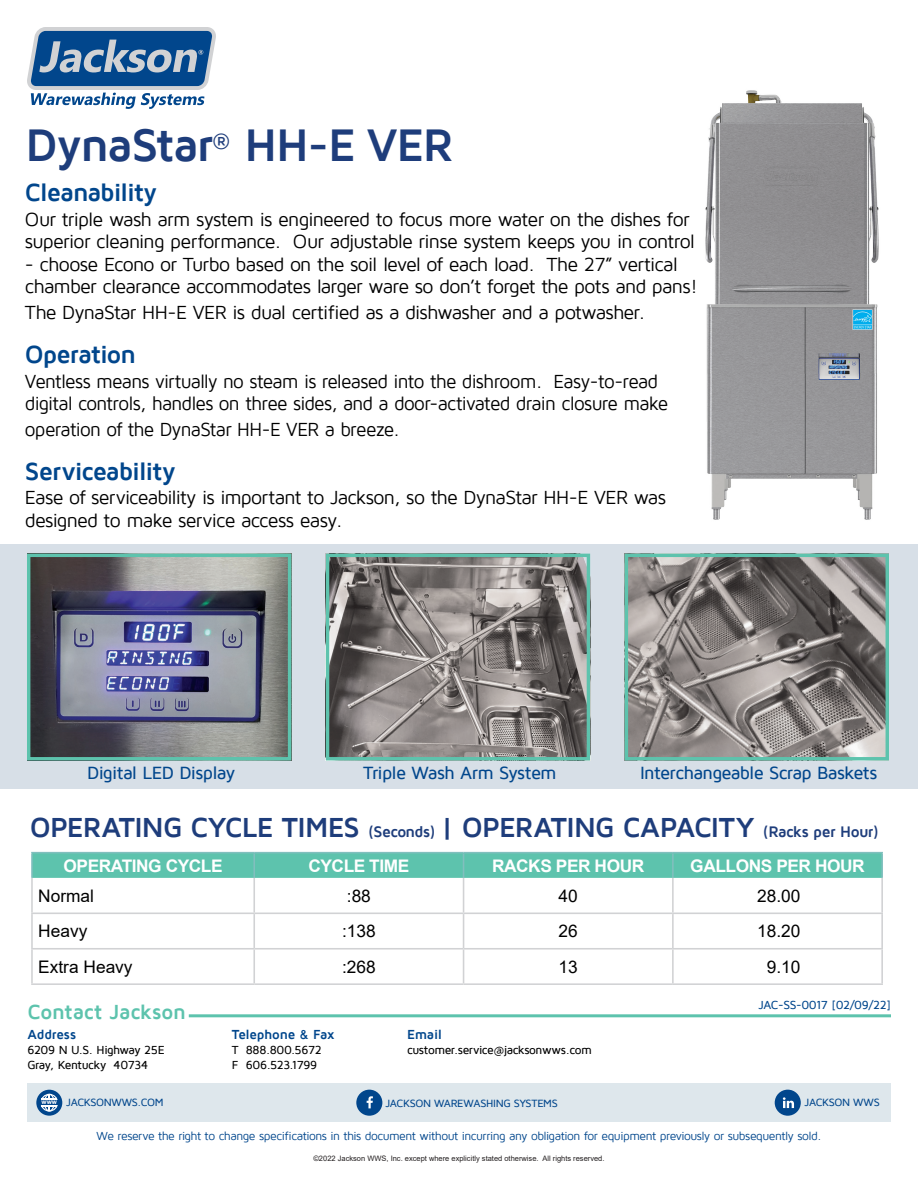
<style>
.page{position:relative;width:918px;height:1188px;background:#fff}
.page>*{position:absolute;margin:0;border:0;box-sizing:border-box;transform-origin:0 0}
.t1{font:700 46.95px "Maven Pro";letter-spacing:-.03em;color:#1e3d7b}
.t2{font:700 28.35px "Maven Pro";letter-spacing:-.03em;color:#1e3d7b}
.t3{font:700 25.5px "Maven Pro";letter-spacing:-.04em;color:#01468c}
.t4{font:700 21px "Maven Pro";letter-spacing:-.015em;color:#5dc3ad}
.t5{font:19.5px/22.5px "Maven Pro";letter-spacing:-.04em;color:#000}
.t6{font:500 18.3px "Maven Pro";letter-spacing:-.04em;color:#01468c}
.t7{font:17.4px "Arial";color:#000}
.t8{font:700 17.4px "Arial";letter-spacing:-.025em;color:#fff}
.t9{font:700 13.5px "Maven Pro";letter-spacing:-.02em;color:#01468c}
.t10{font:12px "Maven Pro";letter-spacing:-.04em;color:#01468c}
.t11{font:500 12px/15px "Maven Pro";letter-spacing:-.04em;color:#000}
.t12{font:500 12px "Maven Pro";letter-spacing:-.04em;color:#01468c}
.t13{font:500 10.8px "Maven Pro";letter-spacing:-.035em;color:#01468c}
.t14{font:7.5px "Arial";color:#231f20}
.s1{font-size:15.75px}
</style>
<div class="page">
<div style="left:28px;top:1083px;width:863px;height:39px;background:#dee7ec"></div>
<svg style="left:27px;top:27px;width:189px;height:82px"></svg>
<div style="left:356px;top:1090px;width:26px;height:26px;background:#01468c;border-radius:50%"></div>
<svg style="left:367px;top:1096px;width:6px;height:12px"></svg>
<svg style="left:36px;top:1090px;width:26px;height:26px"></svg>
<svg style="left:40px;top:1094px;width:18px;height:18px"></svg>
<div style="left:39px;top:1100px;width:21px;height:5px;background:#01468c"></div>
<div style="left:775px;top:1090px;width:26px;height:26px;background:#01468c;border-radius:50%"></div>
<svg style="left:783px;top:1097px;width:11px;height:11px"></svg>
<hr style="left:189px;top:1014px;width:702px;height:3px;background:#5dc3ad">
<svg style="left:33px;top:853px;width:848px;height:25px;background:#5ec3ad"></svg>
<hr style="left:672px;top:853px;width:2px;height:25px;background:#81bfbe">
<hr style="left:31px;top:852px;width:223px;height:1px;background:#81bfbe">
<hr style="left:31px;top:853px;width:2px;height:25px;background:#81bfbe">
<hr style="left:254px;top:852px;width:210px;height:1px;background:#81bfbe">
<hr style="left:464px;top:852px;width:209px;height:1px;background:#81bfbe">
<hr style="left:673px;top:852px;width:210px;height:1px;background:#81bfbe">
<hr style="left:881px;top:853px;width:2px;height:25px;background:#81bfbe">
<hr style="left:31px;top:878px;width:2px;height:35px;background:#d1d2d4">
<hr style="left:253px;top:878px;width:2px;height:35px;background:#d1d2d4">
<hr style="left:463px;top:878px;width:1px;height:35px;background:#d1d2d4">
<hr style="left:672px;top:878px;width:2px;height:35px;background:#d1d2d4">
<hr style="left:881px;top:878px;width:2px;height:35px;background:#d1d2d4">
<hr style="left:31px;top:913px;width:223px;height:1px;background:#d1d2d4">
<hr style="left:31px;top:914px;width:2px;height:34px;background:#d1d2d4">
<hr style="left:254px;top:913px;width:210px;height:1px;background:#d1d2d4">
<hr style="left:253px;top:914px;width:2px;height:34px;background:#d1d2d4">
<hr style="left:464px;top:913px;width:209px;height:1px;background:#d1d2d4">
<hr style="left:463px;top:914px;width:1px;height:34px;background:#d1d2d4">
<hr style="left:673px;top:913px;width:210px;height:1px;background:#d1d2d4">
<hr style="left:672px;top:914px;width:2px;height:34px;background:#d1d2d4">
<hr style="left:881px;top:914px;width:2px;height:34px;background:#d1d2d4">
<hr style="left:31px;top:948px;width:223px;height:2px;background:#d1d2d4">
<hr style="left:31px;top:950px;width:2px;height:33px;background:#d1d2d4">
<hr style="left:254px;top:948px;width:210px;height:2px;background:#d1d2d4">
<hr style="left:253px;top:950px;width:2px;height:33px;background:#d1d2d4">
<hr style="left:464px;top:948px;width:209px;height:2px;background:#d1d2d4">
<hr style="left:463px;top:950px;width:1px;height:33px;background:#d1d2d4">
<hr style="left:673px;top:948px;width:210px;height:2px;background:#d1d2d4">
<hr style="left:672px;top:950px;width:2px;height:33px;background:#d1d2d4">
<hr style="left:881px;top:950px;width:2px;height:33px;background:#d1d2d4">
<hr style="left:31px;top:983px;width:223px;height:2px;background:#d1d2d4">
<hr style="left:254px;top:983px;width:210px;height:2px;background:#d1d2d4">
<hr style="left:464px;top:983px;width:209px;height:2px;background:#d1d2d4">
<hr style="left:673px;top:983px;width:210px;height:2px;background:#d1d2d4">
<div style="left:0;top:545px;width:918px;height:244px;background:#d7dfe7"></div>
<img style="left:31px;top:558px;width:256px;height:198px">
<div style="left:27px;top:554px;width:264px;height:206px;border:3px solid #5dc3ad"></div>
<img style="left:330px;top:558px;width:256px;height:198px">
<div style="left:326px;top:554px;width:264px;height:206px;border:3px solid #5dc3ad"></div>
<img style="left:629px;top:558px;width:256px;height:198px">
<div style="left:625px;top:554px;width:264px;height:206px;border:3px solid #5dc3ad"></div>
<img style="left:705px;top:90px;width:174px;height:430px">
<h1 class="t1" style="left:25px;top:121px;width:430px">DynaStar<sup>®</sup> HH-E VER</h1>
<h3 class="t3" style="left:25px;top:179px;width:134px">Cleanability</h3>
<p class="t5" style="left:25px;top:208px;width:672px">Our triple wash arm system is engineered to focus more water on the dishes for superior cleaning performance. Our adjustable rinse system keeps you in control</p>
<p class="t5" style="left:25px;top:253px;width:674px">- choose Econo or Turbo based on the soil level of each load. The 27” vertical chamber clearance accommodates larger ware so don’t forget the pots and pans!</p>
<p class="t5" style="left:25px;top:301px;width:622px">The DynaStar HH-E VER is dual certified as a dishwasher and a potwasher.</p>
<h3 class="t3" style="left:25px;top:341px;width:113px">Operation</h3>
<p class="t5" style="left:25px;top:370px;width:645px">Ventless means virtually no steam is released into the dishroom. Easy-to-read digital controls, handles on three sides, and a door-activated drain closure make</p>
<p class="t5" style="left:25px;top:418px;width:376px">operation of the DynaStar HH-E VER a breeze.</p>
<h3 class="t3" style="left:25px;top:458px;width:152px">Serviceability</h3>
<p class="t5" style="left:25px;top:487px;width:643px">Ease of serviceability is important to Jackson, so the DynaStar HH-E VER was designed to make service access easy.</p>
<p class="t6" style="left:87px;top:763px;width:150px">Digital LED Display</p>
<p class="t6" style="left:363px;top:763px;width:195px">Triple Wash Arm System</p>
<p class="t6" style="left:640px;top:763px;width:239px">Interchangeable Scrap Baskets</p>
<h2 class="t2" style="left:30px;top:812px;width:851px">OPERATING CYCLE TIMES <span class="s1">(Seconds)</span> | OPERATING CAPACITY <span class="s1">(Racks per Hour)</span></h2>
<p class="t8" style="left:64px;top:853px;width:161px">OPERATING CYCLE</p>
<p class="t8" style="left:308px;top:853px;width:103px">CYCLE TIME</p>
<p class="t8" style="left:492px;top:853px;width:154px">RACKS PER HOUR</p>
<p class="t8" style="left:690px;top:853px;width:176px">GALLONS PER HOUR</p>
<p class="t7" style="left:38px;top:884px;width:57px">Normal</p>
<p class="t7" style="left:347px;top:884px;width:26px">:88</p>
<p class="t7" style="left:559px;top:884px;width:21px">40</p>
<p class="t7" style="left:757px;top:884px;width:45px">28.00</p>
<p class="t7" style="left:38px;top:919px;width:51px">Heavy</p>
<p class="t7" style="left:342px;top:919px;width:35px">:138</p>
<p class="t7" style="left:559px;top:919px;width:21px">26</p>
<p class="t7" style="left:757px;top:919px;width:45px">18.20</p>
<p class="t7" style="left:38px;top:955px;width:96px">Extra Heavy</p>
<p class="t7" style="left:342px;top:955px;width:35px">:268</p>
<p class="t7" style="left:559px;top:955px;width:21px">13</p>
<p class="t7" style="left:767px;top:955px;width:35px">9.10</p>
<p class="t4" style="left:28px;top:1001px;width:160px">Contact Jackson</p>
<p class="t9" style="left:28px;top:1028px;width:50px">Address</p>
<p class="t11" style="left:28px;top:1043px;width:139px">6209 N U.S. Highway 25E<br>Gray, Kentucky 40734</p>
<p class="t9" style="left:232px;top:1028px;width:104px">Telephone &amp; Fax</p>
<p class="t11" style="left:232px;top:1043px;width:91px">T 888.800.5672<br>F 606.523.1799</p>
<p class="t9" style="left:407px;top:1028px;width:37px">Email</p>
<p class="t11" style="left:407px;top:1043px;width:186px">customer.service@jacksonwws.com</p>
<p class="t12" style="left:758px;top:999px;width:134px">JAC-SS-0017 [02/09/22]</p>
<p class="t13" style="left:42px;top:1097px;width:124px"><sup>www</sup> JACKSONWWS.COM</p>
<p class="t13" style="left:385px;top:1097px;width:174px">JACKSON WAREWASHING SYSTEMS</p>
<p class="t13" style="left:805px;top:1097px;width:77px">JACKSON WWS</p>
<p class="t10" style="left:97px;top:1130px;width:726px">We reserve the right to change specifications in this document without incurring any obligation for equipment previously or subsequently sold.</p>
<p class="t14" style="left:313px;top:1153px;width:293px">©2022 Jackson WWS, Inc. except where explicitly stated otherwise. All rights reserved.</p>
</div>
